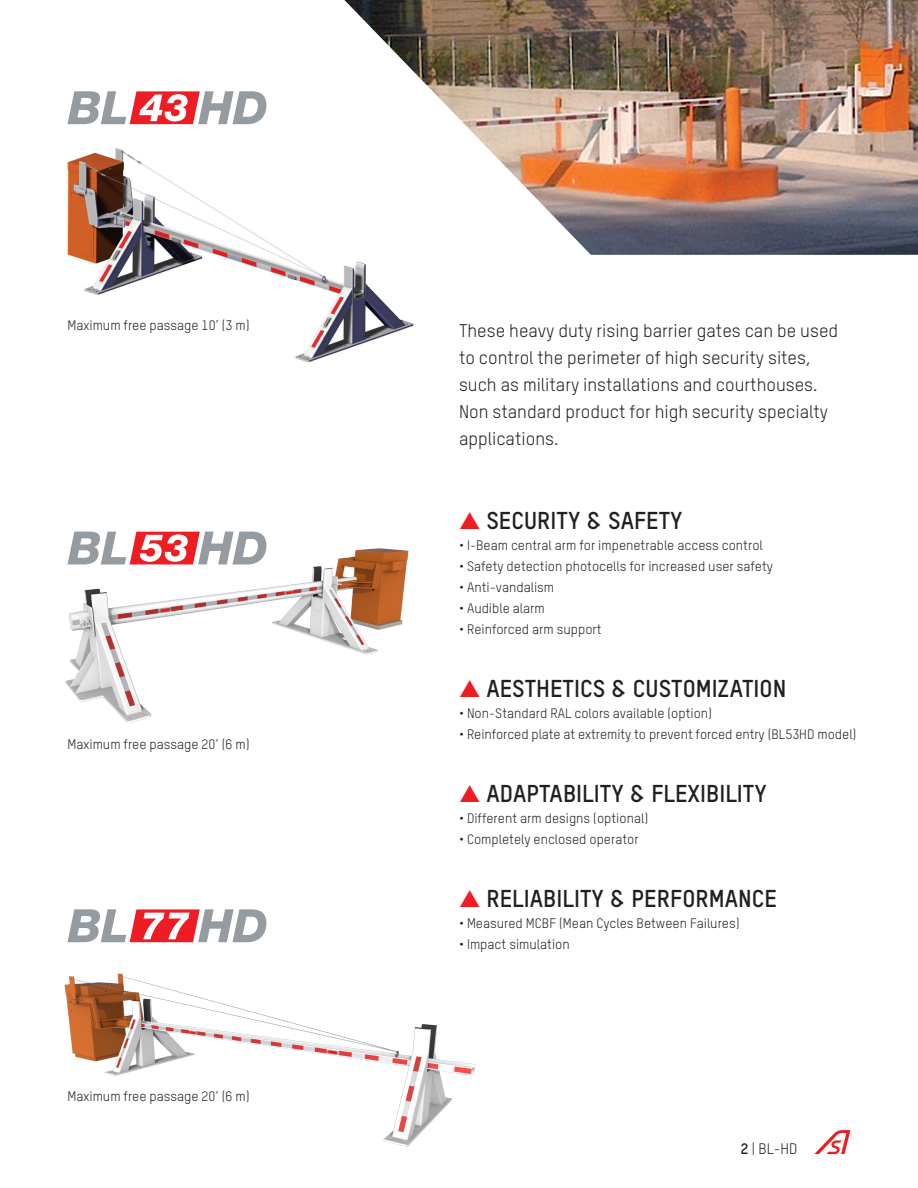
<style>
.page{position:relative;width:918px;height:1188px;background:#fff}
.page>*{position:absolute;margin:0;border:0;box-sizing:border-box;transform-origin:0 0}
.t1{font:700 24px "Oxfam TSTARPRO";color:#231f20}
.t2{font:18px/27px "Oxfam TSTARPRO";color:#231f20}
.t3{font:15px "Oxfam TSTARPRO";color:#231f20}
.t4{font:13.5px "Oxfam TSTARPRO";color:#231f20}
.s1{color:#ee1d23}
.s2{font-weight:700}
</style>
<div class="page">
<img style="left:67px;top:148px;width:347px;height:214px">
<img style="left:64px;top:973px;width:412px;height:174px">
<img style="left:65px;top:531px;width:344px;height:192px">
<svg style="left:814px;top:1130px;width:36px;height:24px"></svg>
<svg style="left:68px;top:909px;width:198px;height:33px"></svg>
<svg style="left:68px;top:91px;width:198px;height:33px"></svg>
<svg style="left:68px;top:532px;width:198px;height:32px"></svg>
<img style="left:344px;top:0;width:574px;height:255px">
<p class="t4" style="left:68px;top:317px;width:184px">Maximum free passage 10’ (3 m)</p>
<p class="t4" style="left:68px;top:736px;width:184px">Maximum free passage 20’ (6 m)</p>
<p class="t4" style="left:68px;top:1088px;width:184px">Maximum free passage 20’ (6 m)</p>
<p class="t2" style="left:459px;top:317px;width:381px">These heavy duty rising barrier gates can be used to control the perimeter of high security sites, such as military installations and courthouses.</p>
<p class="t2" style="left:459px;top:398px;width:371px">Non standard product for high security specialty applications.</p>
<p class="t1" style="left:459px;top:506px;width:225px"><span class="s1">▲</span> SECURITY &amp; SAFETY</p>
<p class="t4" style="left:459px;top:538px;width:305px">• I-Beam central arm for impenetrable access control</p>
<p class="t4" style="left:459px;top:559px;width:316px">• Safety detection photocells for increased user safety</p>
<p class="t4" style="left:459px;top:580px;width:97px">• Anti-vandalism</p>
<p class="t4" style="left:459px;top:601px;width:87px">• Audible alarm</p>
<p class="t4" style="left:459px;top:622px;width:144px">• Reinforced arm support</p>
<p class="t1" style="left:459px;top:674px;width:329px"><span class="s1">▲</span> AESTHETICS &amp; CUSTOMIZATION</p>
<p class="t4" style="left:459px;top:706px;width:255px">• Non-Standard RAL colors available (option)</p>
<p class="t4" style="left:459px;top:727px;width:399px">• Reinforced plate at extremity to prevent forced entry (BL53HD model)</p>
<p class="t1" style="left:459px;top:779px;width:309px"><span class="s1">▲</span> ADAPTABILITY &amp; FLEXIBILITY</p>
<p class="t4" style="left:459px;top:811px;width:191px">• Different arm designs (optional)</p>
<p class="t4" style="left:459px;top:832px;width:181px">• Completely enclosed operator</p>
<p class="t1" style="left:459px;top:884px;width:320px"><span class="s1">▲</span> RELIABILITY &amp; PERFORMANCE</p>
<p class="t4" style="left:459px;top:916px;width:282px">• Measured MCBF (Mean Cycles Between Failures)</p>
<p class="t4" style="left:459px;top:937px;width:112px">• Impact simulation</p>
<p class="t3" style="left:741px;top:1140px;width:58px"><span class="s2">2</span> | BL-HD</p>
</div>
